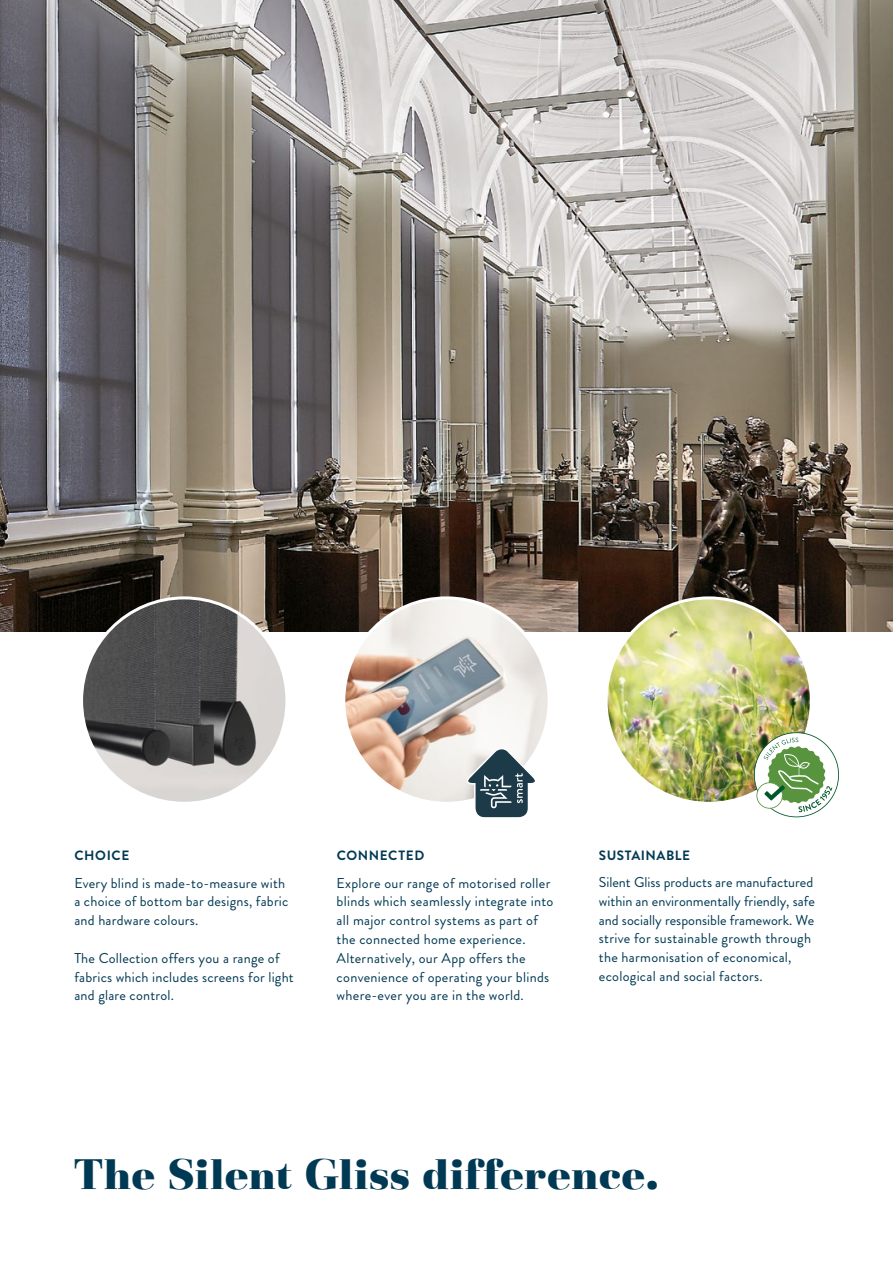
<style>
.page{position:relative;width:893px;height:1263px;background:#fff}
.page>*{position:absolute;margin:0;border:0;box-sizing:border-box;transform-origin:0 0}
.t1{font:900 44.25px "Basilia";letter-spacing:.025em;color:#003953}
.t2{font:14.25px/18.8px "Brandon Grotesque";letter-spacing:.02em;color:#003953}
.t3{font:14.25px/18.8px "Brandon Grotesque";color:#003953}
.t4{font:700 13.5px "Brandon Grotesque";letter-spacing:.04em;color:#003953}
</style>
<div class="page">
<img style="left:0;top:0;width:893px;height:631px">
<img style="left:606px;top:598px;width:205px;height:205px;border-radius:103px">
<img style="left:82px;top:598px;width:205px;height:205px;border-radius:103px">
<img style="left:344px;top:598px;width:205px;height:205px;border-radius:103px">
<svg style="left:754px;top:732px;width:85px;height:85px"></svg>
<svg style="left:461px;top:745px;width:78px;height:73px"></svg>
<p class="t4" style="left:75px;top:846px;width:56px">CHOICE</p>
<p class="t2" style="left:74px;top:874px;width:216px">Every blind is made-to-measure with a choice of bottom bar designs, fabric and hardware colours.</p>
<p class="t2" style="left:74px;top:949px;width:221px">The Collection offers you a range of fabrics which includes screens for light and glare control.</p>
<p class="t4" style="left:337px;top:846px;width:89px">CONNECTED</p>
<p class="t2" style="left:337px;top:874px;width:218px">Explore our range of motorised roller blinds which seamlessly integrate into all major control systems as part of the connected home experience.<br>Alternatively, our App offers the convenience of operating your blinds where-ever you are in the world.</p>
<p class="t4" style="left:599px;top:846px;width:93px">SUSTAINABLE</p>
<p class="t3" style="left:599px;top:873px;width:218px">Silent Gliss products are manufactured within an environmentally friendly, safe and socially responsible framework. We strive for sustainable growth through the harmonisation of economical, ecological and social factors.</p>
<h1 class="t1" style="left:74px;top:1147px;width:586px">The Silent Gliss difference.</h1>
</div>
